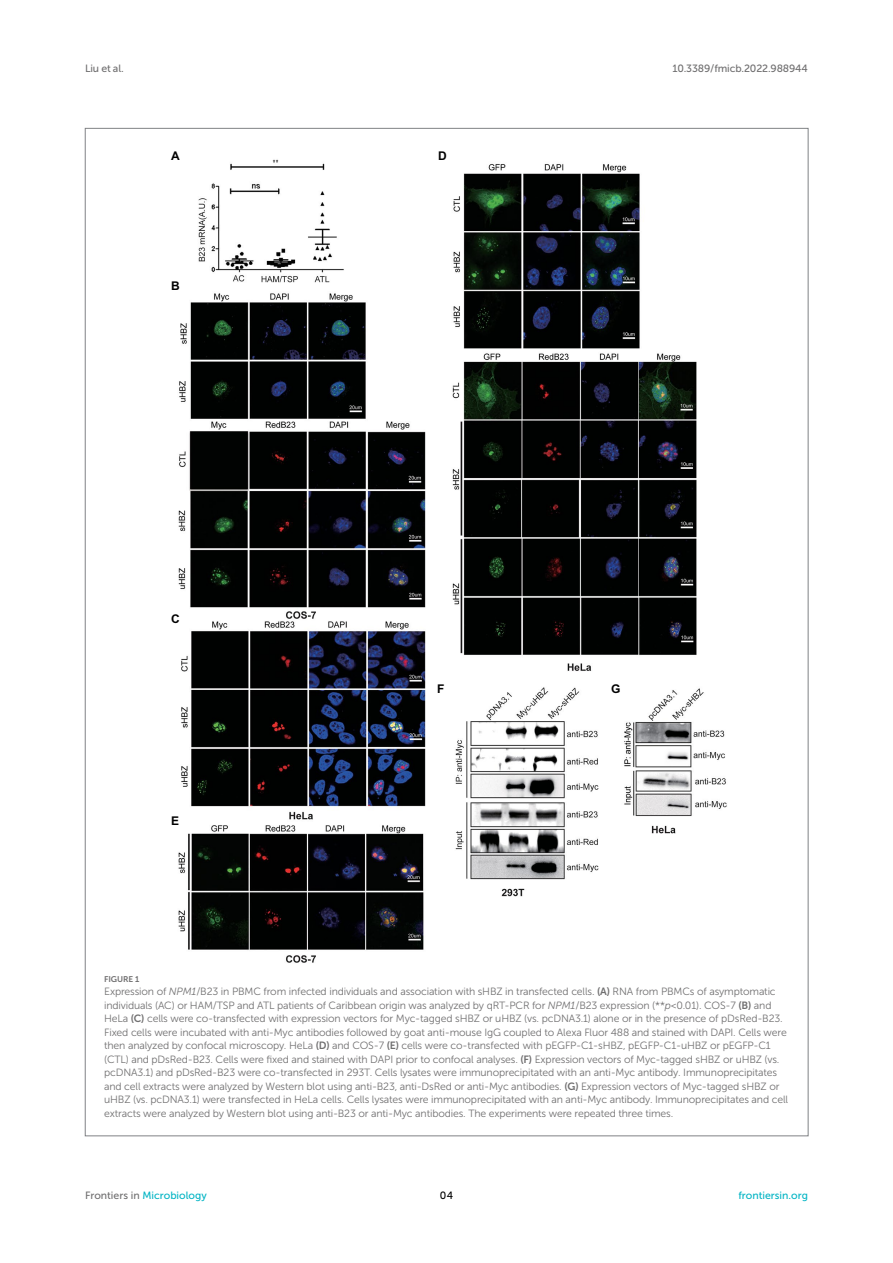
<style>
.page{position:relative;width:893px;height:1263px;background:#fff}
.page>*{position:absolute;margin:0;border:0;box-sizing:border-box;transform-origin:0 0}
.t1{font:700 12px "Arial";color:#000}
.FIG_LEG{font:10.5px/13.5px "Museo Sans 300";letter-spacing:-.015em;color:#706f70}
.t2{font:10.5px "Museo Sans 500";color:#00b4c4}
.t3{font:10.5px "Museo Sans 500";letter-spacing:-.015em;color:#706f70}
.t4{font:10.5px "Museo Sans 500";color:#000}
.FIG_HD{font:8.25px "Museo Sans 700";letter-spacing:-.01em;color:#706f70}
.s1{font-style:italic}
.s2{font-family:"Museo Sans 700"}
.s3{color:#706f70}
</style>
<div class="page">
<img style="left:178px;top:159px;width:549px;height:804px">
<p class="t3" style="left:85px;top:63px;width:40px">Liu et al.</p>
<p class="t3" style="left:672px;top:63px;width:137px">10.3389/fmicb.2022.988944</p>
<p class="t1" style="left:171px;top:148px;width:10px">A</p>
<p class="t1" style="left:171px;top:277px;width:10px">B</p>
<p class="t1" style="left:171px;top:610px;width:10px">C</p>
<p class="t1" style="left:171px;top:813px;width:10px">E</p>
<p class="t1" style="left:438px;top:148px;width:10px">D</p>
<p class="t1" style="left:437px;top:680px;width:9px">F</p>
<p class="t1" style="left:611px;top:680px;width:11px">G</p>
<p class="FIG_HD" style="left:104px;top:974px;width:37px">FIGURE 1</p>
<p class="FIG_LEG" style="left:104px;top:985px;width:685px">Expression of <span class="s1">NPM1</span>/B23 in PBMC from infected individuals and association with sHBZ in transfected cells. <span class="s2">(A)</span> RNA from PBMCs of asymptomatic individuals (AC) or HAM/TSP and ATL patients of Caribbean origin was analyzed by qRT-PCR for <span class="s1">NPM1</span>/B23 expression (**<span class="s1">p</span> &lt; 0.01). COS-7 <span class="s2">(B)</span> and HeLa <span class="s2">(C)</span> cells were co-transfected with expression vectors for Myc-tagged sHBZ or uHBZ (vs. pcDNA3.1) alone or in the presence of pDsRed-B23.<br>Fixed cells were incubated with anti-Myc antibodies followed by goat anti-mouse IgG coupled to Alexa Fluor 488 and stained with DAPI. Cells were then analyzed by confocal microscopy. HeLa <span class="s2">(D)</span> and COS-7 <span class="s2">(E)</span> cells were co-transfected with pEGFP-C1-sHBZ, pEGFP-C1-uHBZ or pEGFP-C1 (CTL) and pDsRed-B23. Cells were fixed and stained with DAPI prior to confocal analyses. <span class="s2">(F)</span> Expression vectors of Myc-tagged sHBZ or uHBZ (vs. pcDNA3.1) and pDsRed-B23 were co-transfected in 293 T. Cells lysates were immunoprecipitated with an anti-Myc antibody. Immunoprecipitates and cell extracts were analyzed by Western blot using anti-B23, anti-DsRed or anti-Myc antibodies. <span class="s2">(G)</span> Expression vectors of Myc-tagged sHBZ or uHBZ (vs. pcDNA3.1) were transfected in HeLa cells. Cells lysates were immunoprecipitated with an anti-Myc antibody. Immunoprecipitates and cell extracts were analyzed by Western blot using anti-B23 or anti-Myc antibodies. The experiments were repeated three times.</p>
<p class="t2" style="left:85px;top:1190px;width:123px"><span class="s3">Frontiers in</span> Microbiology</p>
<p class="t4" style="left:440px;top:1190px;width:15px">04</p>
<p class="t2" style="left:738px;top:1190px;width:71px">frontiersin.org</p>
</div>
